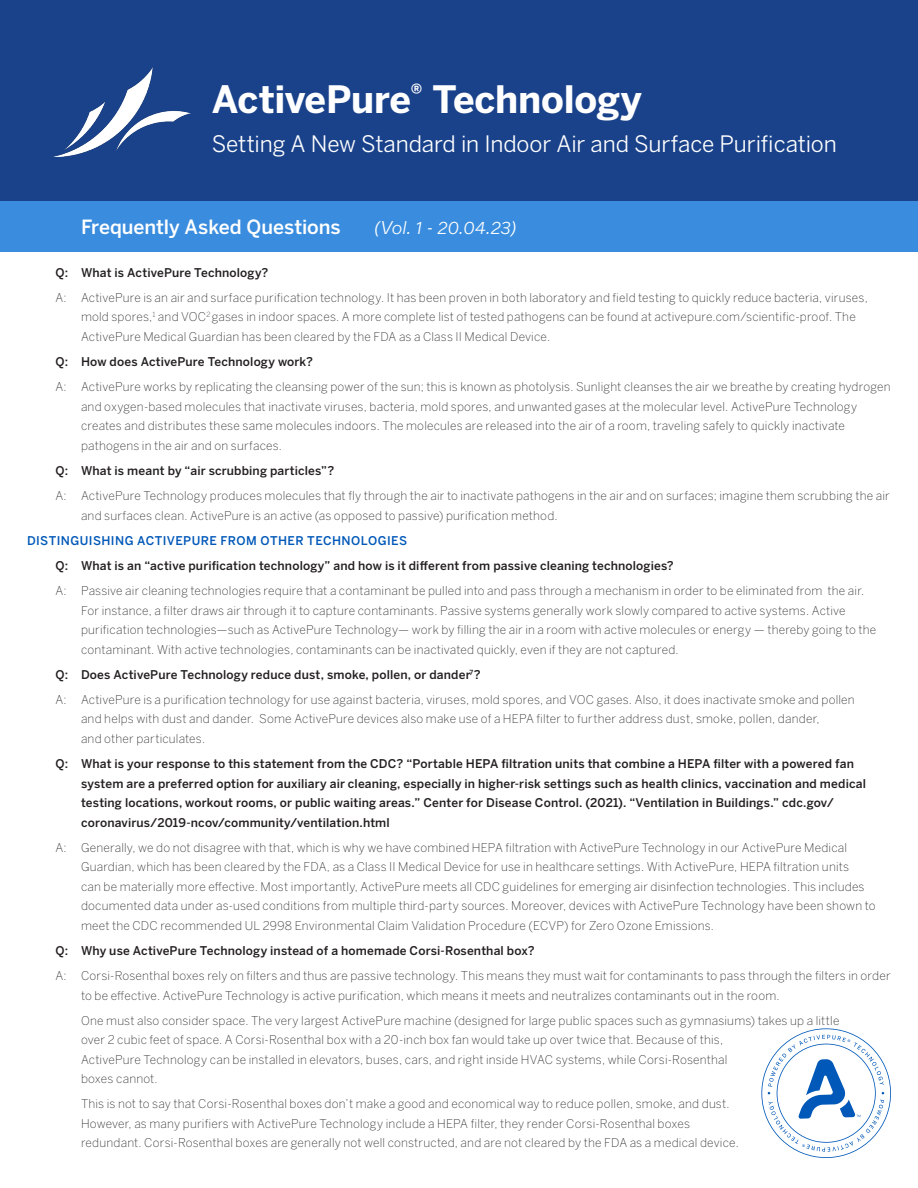
<style>
.page{position:relative;width:918px;height:1188px;background:#fff}
.page>*{position:absolute;margin:0;border:0;box-sizing:border-box;transform-origin:0 0}
.t1{font:700 37.5px "Benton Sans";letter-spacing:-.005em;color:#fff}
.t2{font:22.5px "Benton Sans";letter-spacing:-.005em;color:#fff}
.t3{font:500 19.5px "Benton Sans";letter-spacing:-.005em;color:#fff}
.t4{font:italic 300 18px "Franklin Gothic ATF";letter-spacing:-.005em;color:#fff}
.t5{font:200 12px/19.5px "Benton Sans";letter-spacing:.015em;color:#231f20}
.t6{font:500 12px/19.5px "Benton Sans";letter-spacing:.01em;color:#231f20}
.t7{font:500 12px "Benton Sans";letter-spacing:.035em;color:#0058b8}
.s1{font-weight:500}
</style>
<div class="page">
<div style="left:0;top:0;width:918px;height:229px;background:#1a428a"></div>
<div style="left:0;top:202px;width:918px;height:50px;background:#3a8dde"></div>
<img style="left:57px;top:67px;width:133px;height:89px">
<svg style="left:761px;top:1028px;width:130px;height:130px"></svg>
<h1 class="t1" style="left:212px;top:77px;width:432px">ActivePure<sup>®</sup> Technology</h1>
<h2 class="t2" style="left:212px;top:131px;width:627px">Setting A New Standard in Indoor Air and Surface Purification</h2>
<h3 class="t3" style="left:81px;top:215px;width:261px">Frequently Asked Questions</h3>
<h3 class="t4" style="left:374px;top:215px;width:143px">(Vol. 1 - 20.04.23)</h3>
<p class="t6" style="left:56px;top:262px;width:214px">Q: What is ActivePure Technology?</p>
<p class="t5" style="left:81px;top:288px;width:788px;text-indent:-26px">A: ActivePure is an air and surface purification technology. It has been proven in both laboratory and field testing to quickly reduce bacteria, viruses, mold spores,<sup>1</sup> and VOC<sup>2</sup> gases in indoor spaces. A more complete list of tested pathogens can be found at activepure.com/scientific-proof. The<br>ActivePure Medical Guardian has been cleared by the FDA as a Class II Medical Device.</p>
<p class="t6" style="left:56px;top:352px;width:259px">Q: How does ActivePure Technology work?</p>
<p class="t5" style="left:81px;top:377px;width:811px;text-indent:-26px">A: ActivePure works by replicating the cleansing power of the sun; this is known as photolysis. Sunlight cleanses the air we breathe by creating hydrogen and oxygen-based molecules that inactivate viruses, bacteria, mold spores, and unwanted gases at the molecular level. ActivePure Technology creates and distributes these same molecules indoors. The molecules are released into the air of a room, traveling safely to quickly inactivate pathogens in the air and on surfaces.</p>
<p class="t6" style="left:56px;top:461px;width:280px">Q: What is meant by “air scrubbing particles”?</p>
<p class="t5" style="left:81px;top:486px;width:810px;text-indent:-26px">A: ActivePure Technology produces molecules that fly through the air to inactivate pathogens in the air and on surfaces; imagine them scrubbing the air and surfaces clean. ActivePure is an active (as opposed to passive) purification method.</p>
<p class="t7" style="left:27px;top:533px;width:382px">DISTINGUISHING ACTIVEPURE FROM OTHER TECHNOLOGIES</p>
<p class="t6" style="left:56px;top:556px;width:620px">Q: What is an “active purification technology” and how is it different from passive cleaning technologies?</p>
<p class="t5" style="left:81px;top:581px;width:797px;text-indent:-26px">A: Passive air cleaning technologies require that a contaminant be pulled into and pass through a mechanism in order to be eliminated from the air.<br>For instance, a filter draws air through it to capture contaminants. Passive systems generally work slowly compared to active systems. Active purification technologies—such as ActivePure Technology— work by filling the air in a room with active molecules or energy — thereby going to the contaminant. With active technologies, contaminants can be inactivated quickly, even if they are not captured.</p>
<p class="t5" style="left:56px;top:662px;width:801px;line-height:25.2px"><span class="s1">Q: Does ActivePure Technology reduce dust, smoke, pollen, or dander</span><sup>7</sup><span class="s1">?<br></span>A: ActivePure is a purification technology for use against bacteria, viruses, mold spores, and VOC gases. Also, it does inactivate smoke and pollen</p>
<p class="t5" style="left:81px;top:709px;width:740px">and helps with dust and dander. Some ActivePure devices also make use of a HEPA filter to further address dust, smoke, pollen, dander, and other particulates.</p>
<p class="t6" style="left:81px;top:754px;width:787px;text-indent:-26px">Q: What is your response to this statement from the CDC? “Portable HEPA filtration units that combine a HEPA filter with a powered fan system are a preferred option for auxiliary air cleaning, especially in higher-risk settings such as health clinics, vaccination and medical testing locations, workout rooms, or public waiting areas.” Center for Disease Control. (2021). “Ventilation in Buildings.” cdc.gov/ coronavirus/2019-ncov/community/ventilation.html</p>
<p class="t5" style="left:81px;top:838px;width:796px;text-indent:-26px">A: Generally, we do not disagree with that, which is why we have combined HEPA filtration with ActivePure Technology in our ActivePure Medical Guardian, which has been cleared by the FDA, as a Class II Medical Device for use in healthcare settings. With ActivePure, HEPA filtration units<br>can be materially more effective. Most importantly, ActivePure meets all CDC guidelines for emerging air disinfection technologies. This includes documented data under as-used conditions from multiple third-party sources. Moreover, devices with ActivePure Technology have been shown to meet the CDC recommended UL 2998 Environmental Claim Validation Procedure (ECVP) for Zero Ozone Emissions.</p>
<p class="t6" style="left:56px;top:941px;width:481px">Q: Why use ActivePure Technology instead of a homemade Corsi-Rosenthal box?</p>
<p class="t5" style="left:81px;top:966px;width:811px;text-indent:-26px">A: Corsi-Rosenthal boxes rely on filters and thus are passive technology. This means they must wait for contaminants to pass through the filters in order to be effective. ActivePure Technology is active purification, which means it meets and neutralizes contaminants out in the room.</p>
<p class="t5" style="left:81px;top:1011px;width:760px">One must also consider space. The very largest ActivePure machine (designed for large public spaces such as gymnasiums) takes up a little over 2 cubic feet of space. A Corsi-Rosenthal box with a 20-inch box fan would take up over twice that. Because of this,<br>ActivePure Technology can be installed in elevators, buses, cars, and right inside HVAC systems, while Corsi-Rosenthal<br>boxes cannot.</p>
<p class="t5" style="left:81px;top:1094px;width:659px">This is not to say that Corsi-Rosenthal boxes don’t make a good and economical way to reduce pollen, smoke, and dust.<br>However, as many purifiers with ActivePure Technology include a HEPA filter, they render Corsi-Rosenthal boxes redundant. Corsi-Rosenthal boxes are generally not well constructed, and are not cleared by the FDA as a medical device.</p>
</div>
